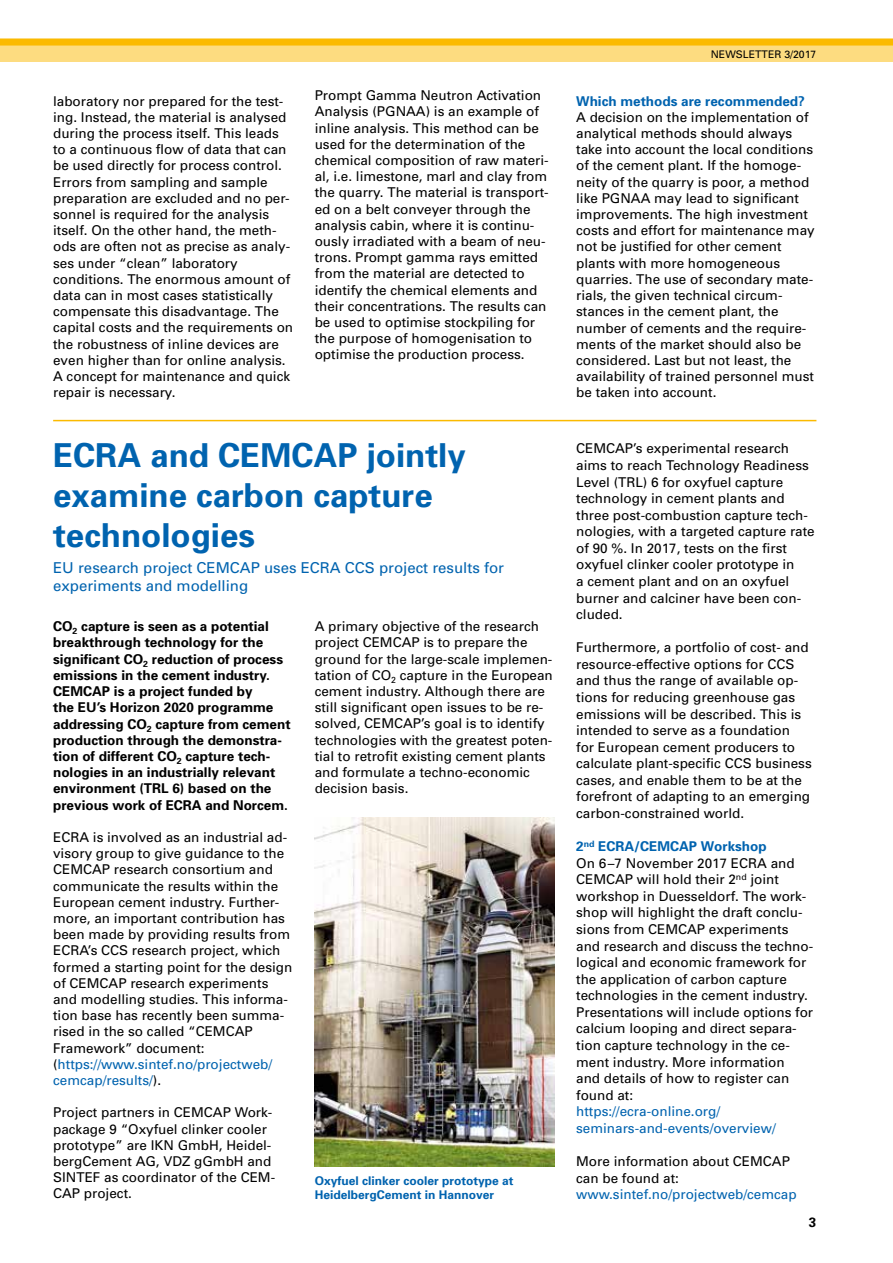
<style>
.page{position:relative;width:893px;height:1263px;background:#fff}
.page>*{position:absolute;margin:0;border:0;box-sizing:border-box;transform-origin:0 0}
.t1{font:700 33px/39.6px "Univers";color:#0063af}
.t2{font:15px/18px "Univers";color:#0063af}
.t3{font:13.5px/16.2px "Univers";color:#000}
.t4{font:700 13.5px/16.2px "Univers";color:#000}
.t5{font:13.5px/16.5px "Univers";color:#0063af}
.t6{font:700 13.5px "Univers";color:#0063af}
.t7{font:700 12px/14.4px "Univers";color:#0063af}
.t8{font:10.5px "Univers";color:#000}
.s1{color:#0063af}
.s2{font-weight:700;color:#0063af}
</style>
<div class="page">
<div style="left:0;top:38px;width:893px;height:24px;background:#fddc80"></div>
<div style="left:0;top:39px;width:893px;height:7px;background:#fbba00"></div>
<hr style="left:53px;top:420px;width:763px;height:1px;background:#fbba00">
<img style="left:315px;top:818px;width:240px;height:348px">
<p class="t3" style="left:53px;top:92px;width:242px">laboratory nor prepared for the test&shy;ing. Instead, the material is analysed during the process itself. This leads to a continuous flow of data that can be used directly for process control.<br>Errors from sampling and sample preparation are excluded and no per&shy;sonnel is required for the analysis itself. On the other hand, the meth&shy;ods are often not as precise as analy&shy;ses under “clean” laboratory conditions. The enormous amount of data can in most cases statistically compensate this disadvantage. The capital costs and the requirements on the robustness of inline devices are even higher than for online analysis.<br>A concept for maintenance and quick repair is necessary.</p>
<p class="t8" style="left:711px;top:48px;width:107px">NEWSLETTER 3/2017</p>
<p class="t3" style="left:315px;top:87px;width:236px">Prompt Gamma Neutron Activation Analysis (PGNAA) is an example of inline analysis. This method can be used for the determination of the chemical composition of raw materi&shy;al, i.e. limestone, marl and clay from the quarry. The material is transport&shy;ed on a belt conveyer through the analysis cabin, where it is continu&shy;ously irradiated with a beam of neu&shy;trons. Prompt gamma rays emitted from the material are detected to identify the chemical elements and their concentrations. The results can be used to optimise stockpiling for the purpose of homogenisation to optimise the production process.</p>
<p class="t6" style="left:576px;top:92px;width:230px">Which methods are recommended?</p>
<p class="t3" style="left:576px;top:109px;width:240px">A decision on the implementation of analytical methods should always take into account the local conditions of the cement plant. If the homoge&shy;neity of the quarry is poor, a method like PGNAA may lead to significant improvements. The high investment costs and effort for maintenance may not be justified for other cement plants with more homogeneous quarries. The use of secondary mate&shy;rials, the given technical circum&shy;stances in the cement plant, the number of cements and the require&shy;ments of the market should also be considered. Last but not least, the availability of trained personnel must be taken into account.</p>
<h1 class="t1" style="left:53px;top:435px;width:414px">ECRA and CEMCAP jointly examine carbon capture technologies</h1>
<p class="t2" style="left:53px;top:559px;width:452px">EU research project CEMCAP uses ECRA CCS project results for experiments and modelling</p>
<p class="t4" style="left:53px;top:618px;width:239px">CO<sub>2</sub> capture is seen as a potential breakthrough technology for the significant CO<sub>2</sub> reduction of process emissions in the cement industry.<br>CEMCAP is a project funded by<br>the EU’s Horizon 2020 programme addressing CO<sub>2</sub> capture from cement production through the demonstra&shy;tion of different CO<sub>2</sub> capture tech&shy;nologies in an industrially relevant environment (TRL 6) based on the previous work of ECRA and Norcem.</p>
<p class="t3" style="left:53px;top:829px;width:241px">ECRA is involved as an industrial ad&shy;visory group to give guidance to the CEMCAP research consortium and communicate the results within the European cement industry. Further&shy;more, an important contribution has been made by providing results from ECRA’s CCS research project, which formed a starting point for the design of CEMCAP research experiments and modelling studies. This informa&shy;tion base has recently been summa&shy;rised in the so called “CEMCAP Framework” document: (<span class="s1">https://www.sintef.no/projectweb/ cemcap/results/</span>).</p>
<p class="t3" style="left:53px;top:1104px;width:224px">Project partners in CEMCAP Work&shy;package 9 “Oxyfuel clinker cooler prototype” are IKN GmbH, Heidel&shy;bergCement AG, VDZ gGmbH and<br>SINTEF as coordinator of the CEM-<br>CAP project.</p>
<p class="t3" style="left:315px;top:618px;width:240px">A primary objective of the research project CEMCAP is to prepare the ground for the large-scale implemen&shy;tation of CO<sub>2</sub> capture in the European cement industry. Although there are still significant open issues to be re&shy;solved, CEMCAP’s goal is to identify technologies with the greatest poten&shy;tial to retrofit existing cement plants and formulate a techno-economic decision basis.</p>
<p class="t7" style="left:315px;top:1173px;width:200px">Oxyfuel clinker cooler prototype at<br>HeidelbergCement in Hannover</p>
<p class="t3" style="left:576px;top:440px;width:240px">CEMCAP’s experimental research aims to reach Technology Readiness<br>Level (TRL) 6 for oxyfuel capture technology in cement plants and three post-combustion capture tech&shy;nologies, with a targeted capture rate of 90 %. In 2017, tests on the first oxyfuel clinker cooler prototype in<br>a cement plant and on an oxyfuel burner and calciner have been con&shy;cluded.</p>
<p class="t3" style="left:576px;top:639px;width:237px">Furthermore, a portfolio of cost- and resource-effective options for CCS and thus the range of available op&shy;tions for reducing greenhouse gas emissions will be described. This is intended to serve as a foundation<br>for European cement producers to calculate plant-specific CCS business cases, and enable them to be at the forefront of adapting to an emerging carbon-constrained world.</p>
<p class="t3" style="left:576px;top:838px;width:239px"><span class="s2">2</span><sup>nd</sup> <span class="s2">ECRA/CEMCAP Workshop<br></span>On 6–7 November 2017 ECRA and<br>CEMCAP will hold their 2<sup>nd</sup> joint workshop in Duesseldorf. The work&shy;shop will highlight the draft conclu&shy;sions from CEMCAP experiments and research and discuss the techno&shy;logical and economic framework for the application of carbon capture technologies in the cement industry.<br>Presentations will include options for calcium looping and direct separa&shy;tion capture technology in the ce&shy;ment industry. More information<br>and details of how to register can found at:</p>
<p class="t5" style="left:576px;top:1103px;width:201px">https://ecra-online.org/ seminars-and-events/overview/</p>
<p class="t3" style="left:576px;top:1153px;width:215px">More information about CEMCAP can be found at:</p>
<p class="t5" style="left:576px;top:1186px;width:222px">www.sintef.no/projectweb/cemcap</p>
<p class="t4" style="left:809px;top:1214px;width:9px">3</p>
</div>
